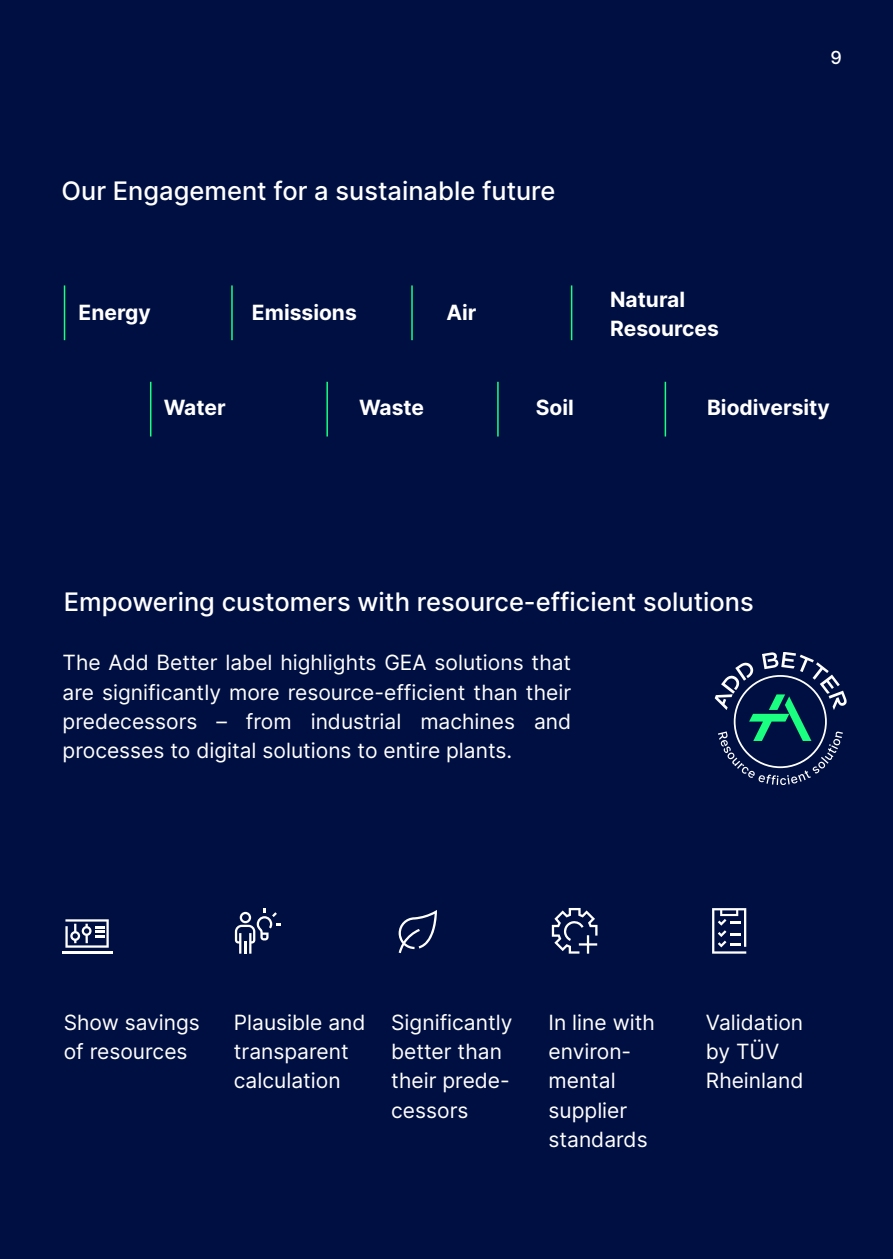
<style>
.page{position:relative;width:893px;height:1259px;background:#000f41}
.page>*{position:absolute;margin:0;border:0;box-sizing:border-box;transform-origin:0 0}
.t1{font:500 25.5px "Inter";color:#fff}
.t2{font:21px/29.4px "Inter";color:#fff}
.t3{font:700 21px/29.4px "Inter";color:#fff}
.t4{font:500 18px "Inter";color:#fff}
</style>
<div class="page">
<svg style="left:715px;top:653px;width:132px;height:131px"></svg>
<hr style="left:150px;top:382px;width:1px;height:54px;background:#1aff80">
<hr style="left:64px;top:285px;width:1px;height:55px;background:#1aff80">
<hr style="left:231px;top:285px;width:2px;height:55px;background:#1aff80">
<hr style="left:411px;top:285px;width:2px;height:55px;background:#1aff80">
<hr style="left:571px;top:285px;width:1px;height:55px;background:#1aff80">
<hr style="left:326px;top:382px;width:2px;height:54px;background:#1aff80">
<hr style="left:497px;top:382px;width:2px;height:54px;background:#1aff80">
<hr style="left:665px;top:382px;width:1px;height:54px;background:#1aff80">
<hr style="left:62px;top:951px;width:50px;height:2px;background:#fff">
<svg style="left:65px;top:919px;width:44px;height:28px"></svg>
<svg style="left:235px;top:908px;width:45px;height:45px"></svg>
<svg style="left:399px;top:910px;width:38px;height:43px"></svg>
<svg style="left:552px;top:908px;width:45px;height:45px"></svg>
<svg style="left:712px;top:908px;width:34px;height:45px"></svg>
<p class="t1" style="left:62px;top:172px;width:495px">Our Engagement for a sustainable future</p>
<p class="t3" style="left:79px;top:297px;width:74px">Energy</p>
<p class="t3" style="left:252px;top:297px;width:106px">Emissions</p>
<p class="t3" style="left:446px;top:297px;width:32px">Air</p>
<p class="t3" style="left:610px;top:284px;width:110px">Natural<br>Resources</p>
<p class="t4" style="left:830px;top:44px;width:13px">9</p>
<p class="t3" style="left:164px;top:392px;width:63px">Water</p>
<p class="t3" style="left:359px;top:392px;width:67px">Waste</p>
<p class="t3" style="left:536px;top:392px;width:40px">Soil</p>
<p class="t3" style="left:707px;top:392px;width:124px">Biodiversity</p>
<p class="t1" style="left:64px;top:583px;width:691px">Empowering customers with resource-efficient solutions</p>
<p class="t2" style="left:63px;top:647px;width:510px;text-align:justify">The Add Better label highlights GEA solutions that are significantly more resource-efficient than their predecessors – from industrial machines and processes to digital solutions to entire plants.</p>
<p class="t2" style="left:64px;top:1007px;width:138px">Show savings of resources</p>
<p class="t2" style="left:234px;top:1007px;width:133px">Plausible and transparent calculation</p>
<p class="t2" style="left:391px;top:1007px;width:123px">Significantly better than their prede&shy;cessors</p>
<p class="t2" style="left:549px;top:1007px;width:108px">In line with environ&shy;mental supplier standards</p>
<p class="t2" style="left:706px;top:1007px;width:99px">Validation by TÜV<br>Rheinland</p>
</div>
